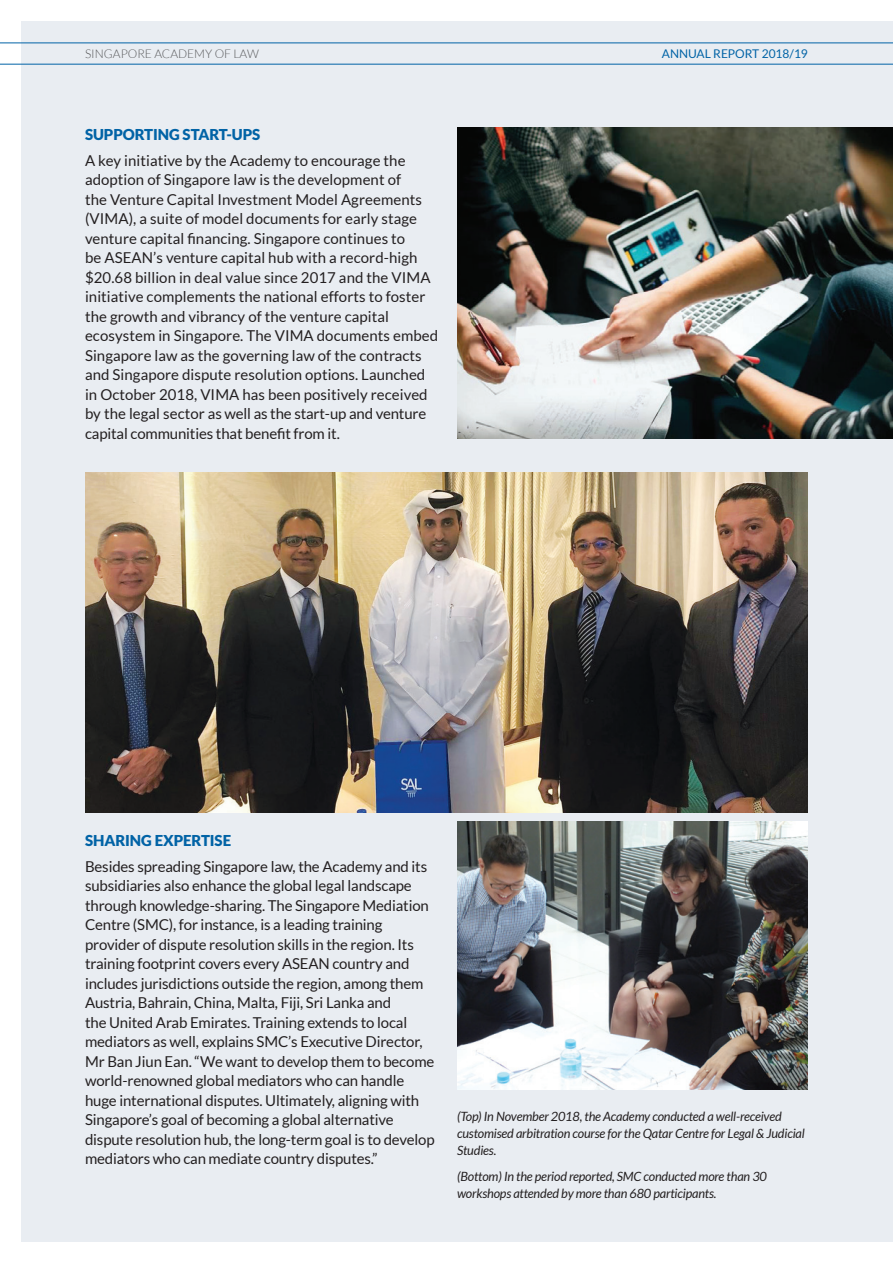
<style>
.page{position:relative;width:893px;height:1263px;background:#fff}
.page>*{position:absolute;margin:0;border:0;box-sizing:border-box;transform-origin:0 0}
.t1{font:15px/19.5px "Lato";letter-spacing:-.01em;color:#231f20}
.t2{font:900 15px "Lato";letter-spacing:-.005em;color:#0163a6}
.t3{font:italic 12.75px/17.2px "Lato";letter-spacing:-.015em;color:#231f20}
.t4{font:300 12px "Lato";color:#57585a}
.t5{font:12px "Lato";color:#0163a6}
</style>
<div class="page">
<div style="left:21px;top:21px;width:872px;height:1221px;background:#e9edf2"></div>
<hr style="left:0;top:43px;width:893px;height:1px;background:#0163a6">
<hr style="left:0;top:64px;width:893px;height:1px;background:#0163a6">
<img style="left:457px;top:821px;width:351px;height:268px">
<img style="left:457px;top:128px;width:436px;height:310px">
<img style="left:85px;top:472px;width:723px;height:341px">
<p class="t4" style="left:85px;top:48px;width:175px">SINGAPORE ACADEMY OF LAW</p>
<p class="t5" style="left:662px;top:47px;width:148px">ANNUAL REPORT 2018/19</p>
<p class="t2" style="left:85px;top:125px;width:177px">SUPPORTING START-UPS</p>
<p class="t1" style="left:85px;top:150px;width:355px">A key initiative by the Academy to encourage the adoption of Singapore law is the development of<br>the Venture Capital Investment Model Agreements (VIMA), a suite of model documents for early stage venture capital financing. Singapore continues to<br>be ASEAN’s venture capital hub with a record-high $20.68 billion in deal value since 2017 and the VIMA initiative complements the national efforts to foster the growth and vibrancy of the venture capital ecosystem in Singapore. The VIMA documents embed Singapore law as the governing law of the contracts and Singapore dispute resolution options. Launched in October 2018, VIMA has been positively received by the legal sector as well as the start-up and venture capital communities that benefit from it.</p>
<p class="t2" style="left:85px;top:832px;width:148px">SHARING EXPERTISE</p>
<p class="t1" style="left:85px;top:857px;width:351px">Besides spreading Singapore law, the Academy and its subsidiaries also enhance the global legal landscape through knowledge-sharing. The Singapore Mediation Centre (SMC), for instance, is a leading training provider of dispute resolution skills in the region. Its training footprint covers every ASEAN country and includes jurisdictions outside the region, among them Austria, Bahrain, China, Malta, Fiji, Sri Lanka and<br>the United Arab Emirates. Training extends to local mediators as well, explains SMC’s Executive Director, Mr Ban Jiun Ean. “We want to develop them to become world-renowned global mediators who can handle huge international disputes. Ultimately, aligning with Singapore’s goal of becoming a global alternative dispute resolution hub, the long-term goal is to develop mediators who can mediate country disputes.”</p>
<p class="t3" style="left:457px;top:1108px;width:349px">(Top) In November 2018, the Academy conducted a well-received customised arbitration course for the Qatar Centre for Legal &amp; Judicial<br>Studies.</p>
<p class="t3" style="left:457px;top:1168px;width:311px">(Bottom) In the period reported, SMC conducted more than 30 workshops attended by more than 680 participants.</p>
</div>
